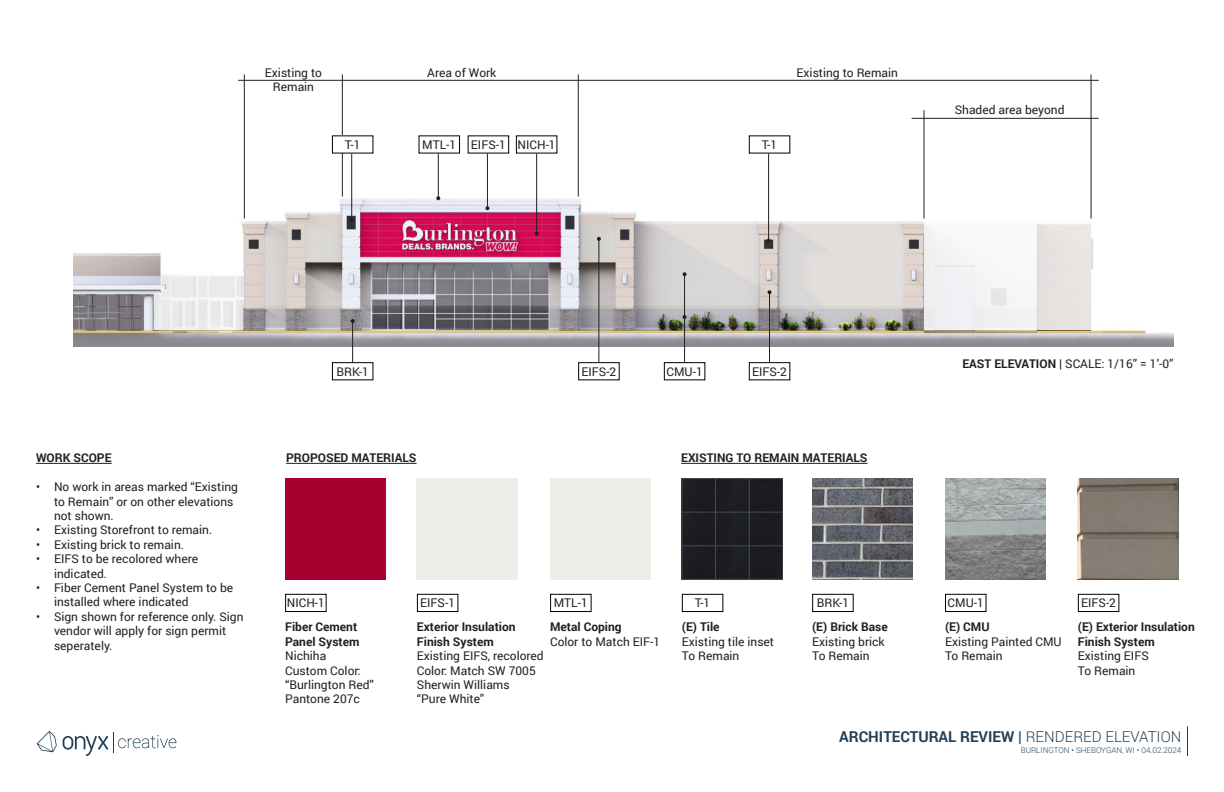
<style>
.page{position:relative;width:1224px;height:792px;background:#fff}
.page>*{position:absolute;margin:0;border:0;box-sizing:border-box;transform-origin:0 0}
.t1{font:700 15px "Roboto";color:#234058}
.t2{font:12px/14.4px "Roboto";color:#231f20}
.t3{font:700 12px "Roboto";color:#231f20}
.t4{font:300 8px "Roboto";color:#234058}
.s1{font-weight:700}
.s2{font-weight:300}
</style>
<div class="page">
<img style="left:73px;top:186px;width:1101px;height:160px">
<div style="left:285px;top:594px;width:42px;height:18px;border:1px solid #000"></div>
<hr style="left:36px;top:463px;width:76px;height:1px;background:#231f20">
<hr style="left:286px;top:463px;width:131px;height:1px;background:#231f20">
<hr style="left:681px;top:463px;width:187px;height:1px;background:#231f20">
<div style="left:417px;top:594px;width:41px;height:18px;border:1px solid #000"></div>
<div style="left:550px;top:594px;width:42px;height:18px;border:1px solid #000"></div>
<div style="left:682px;top:594px;width:41px;height:18px;border:1px solid #000"></div>
<div style="left:812px;top:594px;width:42px;height:18px;border:1px solid #000"></div>
<div style="left:945px;top:594px;width:42px;height:18px;border:1px solid #000"></div>
<div style="left:1078px;top:594px;width:41px;height:18px;border:1px solid #000"></div>
<div style="left:285px;top:479px;width:101px;height:100px;background:#a60031"></div>
<img style="left:682px;top:479px;width:101px;height:100px">
<img style="left:812px;top:479px;width:101px;height:100px">
<img style="left:945px;top:479px;width:101px;height:100px">
<img style="left:1078px;top:479px;width:101px;height:100px">
<hr style="left:342px;top:75px;width:1px;height:122px;background:#231f20">
<hr style="left:578px;top:75px;width:1px;height:122px;background:#231f20">
<hr style="left:244px;top:75px;width:1px;height:144px;background:#231f20">
<hr style="left:238px;top:80px;width:861px;height:1px;background:#231f20">
<hr style="left:912px;top:118px;width:187px;height:1px;background:#231f20">
<hr style="left:1091px;top:75px;width:1px;height:144px;background:#231f20">
<hr style="left:924px;top:110px;width:1px;height:109px;background:#231f20">
<svg style="left:925px;top:221px;width:169px;height:109px"></svg>
<svg style="left:153px;top:272px;width:91px;height:59px"></svg>
<div style="left:332px;top:136px;width:41px;height:17px;background:#fff"></div>
<div style="left:332px;top:362px;width:41px;height:18px;border:1px solid #000"></div>
<div style="left:664px;top:362px;width:41px;height:18px;border:1px solid #000"></div>
<div style="left:749px;top:362px;width:41px;height:18px;border:1px solid #000"></div>
<div style="left:578px;top:362px;width:42px;height:18px;border:1px solid #000"></div>
<hr style="left:1187px;top:726px;width:1px;height:30px;background:#234058">
<svg style="left:63px;top:732px;width:113px;height:24px"></svg>
<svg style="left:37px;top:731px;width:20px;height:21px"></svg>
<hr style="left:487px;top:154px;width:1px;height:54px;background:#231f20">
<svg style="left:485px;top:206px;width:4px;height:4px"></svg>
<hr style="left:438px;top:154px;width:1px;height:44px;background:#231f20">
<svg style="left:436px;top:196px;width:4px;height:4px"></svg>
<hr style="left:351px;top:154px;width:1px;height:66px;background:#231f20">
<svg style="left:350px;top:218px;width:4px;height:4px"></svg>
<hr style="left:768px;top:154px;width:1px;height:87px;background:#231f20">
<svg style="left:767px;top:239px;width:4px;height:4px"></svg>
<hr style="left:352px;top:321px;width:1px;height:42px;background:#231f20">
<svg style="left:351px;top:319px;width:4px;height:4px"></svg>
<hr style="left:684px;top:317px;width:1px;height:46px;background:#231f20">
<svg style="left:683px;top:315px;width:4px;height:4px"></svg>
<hr style="left:769px;top:292px;width:1px;height:71px;background:#231f20">
<svg style="left:768px;top:290px;width:4px;height:4px"></svg>
<hr style="left:598px;top:239px;width:1px;height:124px;background:#231f20">
<svg style="left:597px;top:237px;width:4px;height:4px"></svg>
<hr style="left:684px;top:274px;width:1px;height:46px;background:#231f20">
<svg style="left:683px;top:272px;width:4px;height:4px"></svg>
<hr style="left:536px;top:154px;width:1px;height:80px;background:#231f20">
<svg style="left:535px;top:232px;width:4px;height:4px"></svg>
<p class="t2" style="left:265px;top:65px;width:59px">Existing to</p>
<p class="t2" style="left:273px;top:80px;width:43px">Remain</p>
<p class="t2" style="left:427px;top:65px;width:71px">Area of Work</p>
<p class="t2" style="left:797px;top:65px;width:103px">Existing to Remain</p>
<p class="t2" style="left:422px;top:137px;width:35px">MTL-1</p>
<p class="t2" style="left:471px;top:137px;width:36px">EIFS-1</p>
<p class="t2" style="left:518px;top:137px;width:40px">NICH-1</p>
<p class="t2" style="left:345px;top:137px;width:17px">T-1</p>
<p class="t2" style="left:762px;top:137px;width:17px">T-1</p>
<p class="t2" style="left:955px;top:102px;width:111px">Shaded area beyond</p>
<p class="t3" style="left:36px;top:450px;width:77px">WORK SCOPE</p>
<p class="t2" style="left:54px;top:479px;width:186px;text-indent:-18px">• No work in areas marked “Existing to Remain” or on other elevations not shown.</p>
<p class="t2" style="left:36px;top:523px;width:178px">• Existing Storefront to remain.</p>
<p class="t2" style="left:36px;top:537px;width:150px">• Existing brick to remain.</p>
<p class="t2" style="left:54px;top:551px;width:146px;text-indent:-18px">• EIFS to be recolored where indicated.</p>
<p class="t2" style="left:54px;top:580px;width:181px;text-indent:-18px">• Fiber Cement Panel System to be installed where indicated</p>
<p class="t2" style="left:54px;top:609px;width:191px;text-indent:-18px">• Sign shown for reference only. Sign vendor will apply for sign permit seperately.</p>
<p class="t2" style="left:336px;top:364px;width:34px">BRK-1</p>
<p class="t2" style="left:581px;top:364px;width:36px">EIFS-2</p>
<p class="t2" style="left:666px;top:364px;width:38px">CMU-1</p>
<p class="t2" style="left:752px;top:364px;width:36px">EIFS-2</p>
<p class="t3" style="left:286px;top:450px;width:132px">PROPOSED MATERIALS</p>
<p class="t3" style="left:681px;top:450px;width:188px">EXISTING TO REMAIN MATERIALS</p>
<p class="t2" style="left:962px;top:356px;width:213px"><span class="s1">EAST ELEVATION |</span> SCALE: 1/16” = 1’-0”</p>
<p class="t2" style="left:287px;top:595px;width:40px">NICH-1</p>
<p class="t3" style="left:285px;top:619px;width:74px">Fiber Cement</p>
<p class="t3" style="left:285px;top:633px;width:76px">Panel System</p>
<p class="t2" style="left:285px;top:648px;width:43px">Nichiha</p>
<p class="t2" style="left:285px;top:663px;width:77px">Custom Color:</p>
<p class="t2" style="left:285px;top:677px;width:90px">“Burlington Red”</p>
<p class="t2" style="left:285px;top:691px;width:76px">Pantone 207c</p>
<p class="t2" style="left:420px;top:595px;width:36px">EIFS-1</p>
<p class="t2" style="left:554px;top:595px;width:35px">MTL-1</p>
<p class="t2" style="left:695px;top:595px;width:17px">T-1</p>
<p class="t2" style="left:817px;top:595px;width:34px">BRK-1</p>
<p class="t2" style="left:948px;top:595px;width:38px">CMU-1</p>
<p class="t2" style="left:1081px;top:595px;width:36px">EIFS-2</p>
<p class="t3" style="left:417px;top:619px;width:100px">Exterior Insulation</p>
<p class="t3" style="left:417px;top:633px;width:78px">Finish System</p>
<p class="t2" style="left:417px;top:648px;width:128px">Existing EIFS, recolored</p>
<p class="t2" style="left:417px;top:663px;width:120px">Color: Match SW 7005</p>
<p class="t2" style="left:417px;top:677px;width:94px">Sherwin Williams</p>
<p class="t2" style="left:417px;top:691px;width:69px">“Pure White”</p>
<p class="t3" style="left:550px;top:619px;width:73px">Metal Coping</p>
<p class="t2" style="left:550px;top:634px;width:112px">Color to Match EIF-1</p>
<p class="t3" style="left:682px;top:619px;width:39px">(E) Tile</p>
<p class="t2" style="left:682px;top:634px;width:94px">Existing tile inset</p>
<p class="t2" style="left:682px;top:648px;width:59px">To Remain</p>
<p class="t3" style="left:812px;top:619px;width:77px">(E) Brick Base</p>
<p class="t2" style="left:812px;top:634px;width:74px">Existing brick</p>
<p class="t2" style="left:812px;top:648px;width:59px">To Remain</p>
<p class="t3" style="left:945px;top:619px;width:46px">(E) CMU</p>
<p class="t2" style="left:945px;top:634px;width:118px">Existing Painted CMU</p>
<p class="t2" style="left:945px;top:648px;width:59px">To Remain</p>
<p class="t3" style="left:1078px;top:619px;width:118px">(E) Exterior Insulation</p>
<p class="t3" style="left:1078px;top:633px;width:78px">Finish System</p>
<p class="t2" style="left:1078px;top:648px;width:73px">Existing EIFS</p>
<p class="t2" style="left:1078px;top:663px;width:59px">To Remain</p>
<p class="t1" style="left:839px;top:726px;width:344px">ARCHITECTURAL REVIEW | <span class="s2">RENDERED ELEVATION</span></p>
<p class="t4" style="left:1021px;top:745px;width:162px">BURLINGTON • SHEBOYGAN, WI • 04.02.2024</p>
</div>
